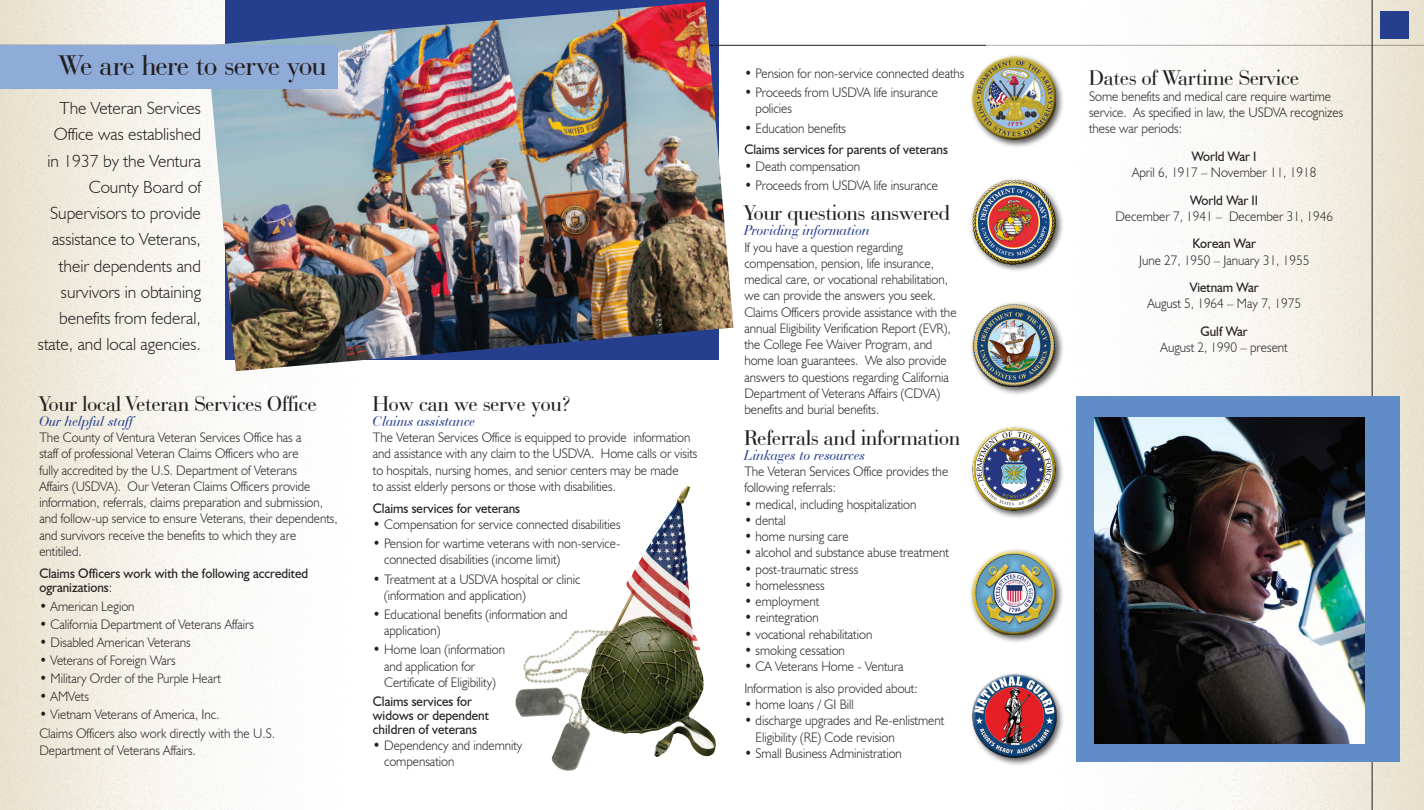
<style>
.page{position:relative;width:1424px;height:810px;background:#fff}
.page>*{position:absolute;margin:0;border:0;box-sizing:border-box;transform-origin:0 0}
.t1{font:30px "Bauer Bodoni BT";letter-spacing:-.01em;color:#231f20}
.t2{font:22.5px "Bauer Bodoni BT";color:#231f20}
.t3{font:300 17.5px/26.2px "Humanist 521 BT";color:#231f20;text-align:right}
.t4{font:italic 15px "Bauer Bodoni BT";letter-spacing:.01em;color:#253f8e}
.t5{font:300 13.75px/16.2px "Humanist 521 BT";color:#231f20;scale:.95 1}
.t6{font:13.75px/13.8px "Humanist 521 BT";color:#231f20;scale:.95 1}
.s1{font-weight:300}
</style>
<div class="page">
<img style="left:0;top:0;width:276px;height:810px">
<hr style="left:0;top:45px;width:1423px;height:1px;background:#231f20">
<img style="left:207px;top:2px;width:526px;height:369px">
<img style="left:986px;top:0;width:437px;height:810px">
<hr style="left:1371px;top:0;width:1px;height:810px;background:#231f20">
<div style="left:1379px;top:11px;width:29px;height:28px;background:#253f8e"></div>
<div style="left:1076px;top:397px;width:323px;height:365px;background:#608cc8"></div>
<img style="left:545px;top:630px;width:35px;height:24px">
<img style="left:580px;top:485px;width:135px;height:272px">
<div style="left:0;top:46px;width:338px;height:43px;background:#8fabd8"></div>
<img style="left:1094px;top:418px;width:270px;height:326px">
<div style="left:969px;top:53px;width:95px;height:95px;background:#231f20;opacity:.75"></div>
<div style="left:971px;top:55px;width:82px;height:65px;background:#fff;opacity:.75"></div>
<div style="left:974px;top:69px;width:82px;height:71px;background:#231f20;opacity:.75"></div>
<div style="left:969px;top:301px;width:95px;height:95px;background:#231f20;opacity:.75"></div>
<div style="left:971px;top:303px;width:81px;height:62px;background:#fff;opacity:.75"></div>
<div style="left:973px;top:317px;width:83px;height:71px;background:#231f20;opacity:.75"></div>
<div style="left:969px;top:177px;width:94px;height:96px;background:#231f20;opacity:.75"></div>
<div style="left:971px;top:180px;width:83px;height:67px;background:#fff;opacity:.75"></div>
<div style="left:972px;top:192px;width:84px;height:73px;background:#231f20;opacity:.75"></div>
<div style="left:969px;top:424px;width:94px;height:95px;background:#231f20;opacity:.75"></div>
<div style="left:971px;top:426px;width:81px;height:63px;background:#fff;opacity:.75"></div>
<div style="left:972px;top:441px;width:84px;height:70px;background:#231f20;opacity:.75"></div>
<div style="left:969px;top:548px;width:95px;height:96px;background:#231f20;opacity:.75"></div>
<div style="left:971px;top:550px;width:82px;height:63px;background:#fff;opacity:.75"></div>
<div style="left:973px;top:565px;width:83px;height:70px;background:#231f20;opacity:.75"></div>
<div style="left:969px;top:672px;width:95px;height:95px;background:#231f20;opacity:.75"></div>
<div style="left:971px;top:674px;width:81px;height:62px;background:#fff;opacity:.75"></div>
<div style="left:974px;top:689px;width:82px;height:70px;background:#231f20;opacity:.75"></div>
<p class="t1" style="left:60px;top:47px;width:268px">We are here to serve you</p>
<p class="t3" style="left:38px;top:95px;width:164px">The Veteran Services<br>Office was established<br>in 1937 by the Ventura<br>County Board of<br>Supervisors to provide assistance to Veterans, their dependents and survivors in obtaining benefits from federal, state, and local agencies.</p>
<p class="t2" style="left:39px;top:390px;width:278px">Your local Veteran Services Office</p>
<p class="t4" style="left:39px;top:412px;width:95px">Our helpful staff</p>
<p class="t5" style="left:39px;top:429px;width:315px">The County of Ventura Veteran Services Office has a<br>staff of professional Veteran Claims Officers who are<br>fully accredited by the U.S. Department of Veterans<br>Affairs (USDVA). Our Veteran Claims Officers provide information, referrals, claims preparation and submission, and follow-up service to ensure Veterans, their dependents, and survivors receive the benefits to which they are entitiled.</p>
<p class="t6" style="left:39px;top:566px;width:284px">Claims Officers work with the following accredited ogranizations<span class="s1">:</span></p>
<p class="t5" style="left:39px;top:598px;width:102px">• American Legion</p>
<p class="t5" style="left:39px;top:616px;width:227px">• California Department of Veterans Affairs</p>
<p class="t5" style="left:39px;top:634px;width:161px">• Disabled American Veterans</p>
<p class="t5" style="left:39px;top:652px;width:145px">• Veterans of Foreign Wars</p>
<p class="t5" style="left:39px;top:670px;width:193px">• Military Order of the Purple Heart</p>
<p class="t5" style="left:39px;top:688px;width:54px">• AMVets</p>
<p class="t5" style="left:39px;top:706px;width:191px">• Vietnam Veterans of America, Inc.</p>
<p class="t5" style="left:39px;top:725px;width:249px">Claims Officers also work directly with the U.S.<br>Department of Veterans Affairs.</p>
<p class="t2" style="left:373px;top:390px;width:200px">How can we serve you?</p>
<p class="t4" style="left:373px;top:412px;width:104px">Claims assistance</p>
<p class="t5" style="left:373px;top:429px;width:343px">The Veteran Services Office is equipped to provide information and assistance with any claim to the USDVA. Home calls or visits to hospitals, nursing homes, and senior centers may be made<br>to assist elderly persons or those with disabilities.</p>
<p class="t6" style="left:373px;top:501px;width:156px">Claims services for veterans</p>
<p class="t5" style="left:373px;top:516px;width:262px">• Compensation for service connected disabilities</p>
<p class="t5" style="left:384px;top:535px;width:250px;text-indent:-11px">• Pension for wartime veterans with non-service&shy;connected disabilities (income limit)</p>
<p class="t5" style="left:384px;top:571px;width:208px;text-indent:-11px">• Treatment at a USDVA hospital or clinic (information and application)</p>
<p class="t5" style="left:384px;top:606px;width:195px;text-indent:-11px">• Educational benefits (information and application)</p>
<p class="t5" style="left:384px;top:641px;width:129px;text-indent:-11px">• Home loan (information and application for<br>Certificate of Eligibility)</p>
<p class="t6" style="left:373px;top:694px;width:124px">Claims services for widows or dependent children of veterans</p>
<p class="t5" style="left:384px;top:737px;width:147px;text-indent:-11px">• Dependency and indemnity compensation</p>
<p class="t5" style="left:744px;top:65px;width:233px">• Pension for non-service connected deaths</p>
<p class="t5" style="left:755px;top:84px;width:193px;text-indent:-11px">• Proceeds from USDVA life insurance policies</p>
<p class="t5" style="left:744px;top:119px;width:108px">• Education benefits</p>
<p class="t6" style="left:744px;top:143px;width:216px">Claims services for parents of veterans</p>
<p class="t5" style="left:744px;top:158px;width:123px">• Death compensation</p>
<p class="t5" style="left:744px;top:177px;width:205px">• Proceeds from USDVA life insurance</p>
<p class="t2" style="left:744px;top:199px;width:207px">Your questions answered</p>
<p class="t4" style="left:744px;top:221px;width:127px">Providing information</p>
<p class="t5" style="left:744px;top:239px;width:225px">If you have a question regarding compensation, pension, life insurance, medical care, or vocational rehabilitation, we can provide the answers you seek.<br>Claims Officers provide assistance with the annual Eligibility Verification Report (EVR), the College Fee Waiver Program, and home loan guarantees. We also provide answers to questions regarding California Department of Veterans Affairs (CDVA) benefits and burial benefits.</p>
<p class="t2" style="left:744px;top:424px;width:217px">Referrals and information</p>
<p class="t4" style="left:744px;top:446px;width:122px">Linkages to resources</p>
<p class="t5" style="left:744px;top:463px;width:216px">The Veteran Services Office provides the following referrals:</p>
<p class="t5" style="left:744px;top:496px;width:183px">• medical, including hospitalization</p>
<p class="t5" style="left:744px;top:512px;width:45px">• dental</p>
<p class="t5" style="left:744px;top:528px;width:111px">• home nursing care</p>
<p class="t5" style="left:744px;top:544px;width:217px">• alcohol and substance abuse treatment</p>
<p class="t5" style="left:744px;top:561px;width:121px">• post-traumatic stress</p>
<p class="t5" style="left:744px;top:577px;width:86px">• homelessness</p>
<p class="t5" style="left:744px;top:593px;width:80px">• employment</p>
<p class="t5" style="left:744px;top:609px;width:80px">• reintegration</p>
<p class="t5" style="left:744px;top:626px;width:136px">• vocational rehabilitation</p>
<p class="t5" style="left:744px;top:642px;width:107px">• smoking cessation</p>
<p class="t5" style="left:744px;top:658px;width:169px">• CA Veterans Home - Ventura</p>
<p class="t5" style="left:744px;top:680px;width:184px">Information is also provided about:</p>
<p class="t5" style="left:744px;top:696px;width:117px">• home loans / GI Bill</p>
<p class="t5" style="left:755px;top:712px;width:200px;text-indent:-11px">• discharge upgrades and Re-enlistment<br>Eligibility (RE) Code revision</p>
<p class="t5" style="left:744px;top:745px;width:167px">• Small Business Administration</p>
<p class="t2" style="left:1088px;top:64px;width:211px">Dates of Wartime Service</p>
<p class="t5" style="left:1088px;top:88px;width:269px">Some benefits and medical care require wartime service. As specified in law, the USDVA recognizes these war periods:</p>
<p class="t6" style="left:1191px;top:149px;width:70px">World War I</p>
<p class="t5" style="left:1131px;top:164px;width:195px">April 6, 1917 – November 11, 1918</p>
<p class="t6" style="left:1189px;top:193px;width:73px">World War II</p>
<p class="t5" style="left:1115px;top:208px;width:230px">December 7, 1941 – December 31, 1946</p>
<p class="t6" style="left:1192px;top:237px;width:68px">Korean War</p>
<p class="t5" style="left:1138px;top:252px;width:181px">June 27, 1950 – January 31, 1955</p>
<p class="t6" style="left:1189px;top:280px;width:74px">Vietnam War</p>
<p class="t5" style="left:1147px;top:295px;width:163px">August 5, 1964 – May 7, 1975</p>
<p class="t6" style="left:1200px;top:324px;width:51px">Gulf War</p>
<p class="t5" style="left:1160px;top:339px;width:135px">August 2, 1990 – present</p>
</div>
